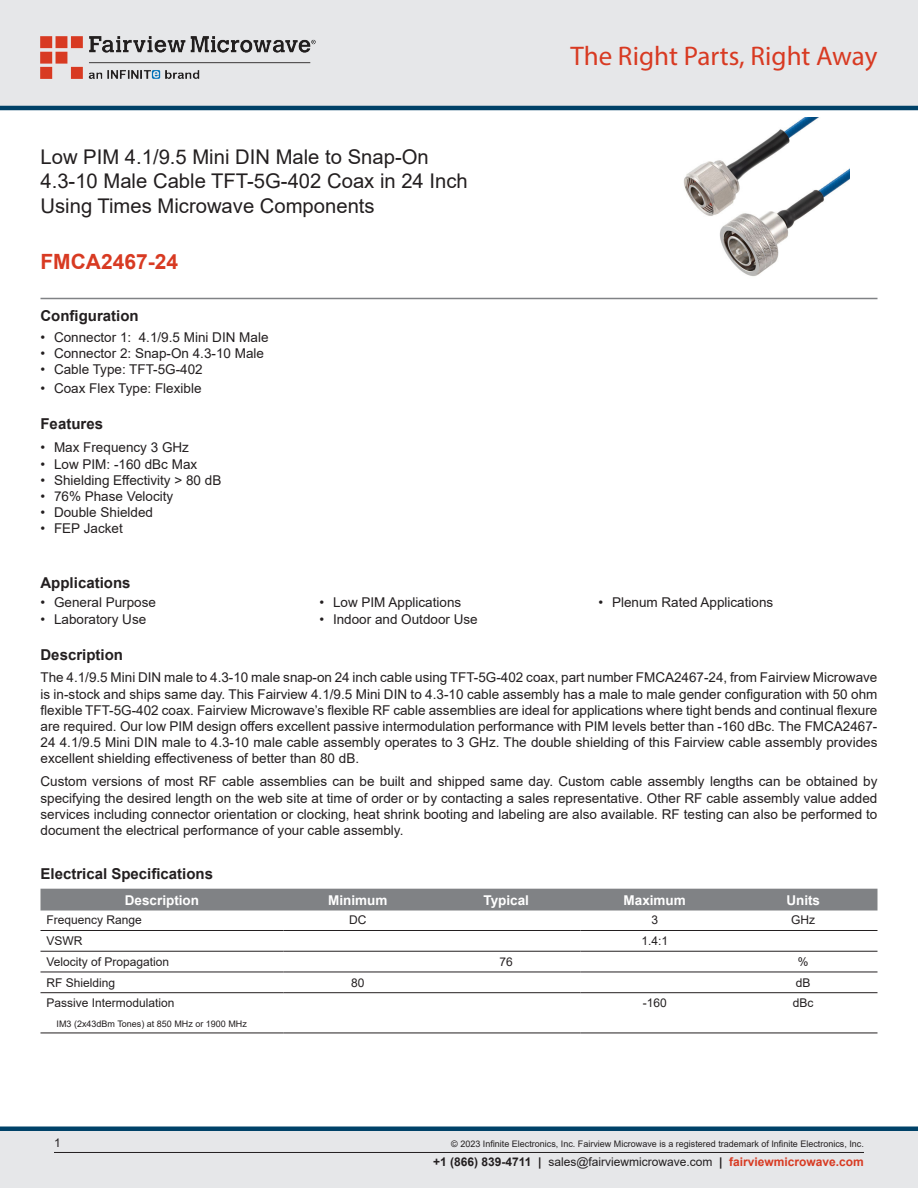
<style>
.page{position:relative;width:918px;height:1188px;background:#fff}
.page>*{position:absolute;margin:0;border:0;box-sizing:border-box;transform-origin:0 0}
.t1{font:27px "Myriad Pro";color:#d83a22}
.Branded_Part_No{font:700 21px "Arial";color:#d83a22}
.Web_Description_Para{font:20.25px/24.3px "Arial";color:#231f20}
.Head1{font:700 15px "Arial";color:#231f20}
.MarketingDescription{font:13.5px/16.2px "Arial";color:#231f20;text-align:justify}
.Table_Header{font:700 13.5px "Arial";color:#fff}
.Table-Body{font:12px "Arial";color:#231f20}
.Copyright_disclaimer{font:9px "Arial";color:#231f20}
.Table-Body-2{font:9px "Arial";color:#231f20}
.s1{font-weight:700}
.s2{font-weight:700;color:#d83a22}
</style>
<div class="page">
<div style="left:0;top:1131px;width:918px;height:57px;background:#e6e7e9"></div>
<div style="left:0;top:1126px;width:918px;height:5px;background:#004268"></div>
<div style="left:0;top:0;width:918px;height:108px;background:#e6e7e9"></div>
<hr style="left:0;top:106px;width:918px;height:4px;background:#004268">
<img style="left:40px;top:36px;width:276px;height:42px">
<hr style="left:54px;top:1152px;width:810px;height:1px;background:#231f20">
<hr style="left:40px;top:298px;width:838px;height:1px;background:#808285">
<img style="left:683px;top:117px;width:166px;height:160px">
<div style="left:40px;top:889px;width:838px;height:22px;background:#808285"></div>
<hr style="left:40px;top:930px;width:244px;height:1px;background:#231f20">
<hr style="left:284px;top:930px;width:148px;height:1px;background:#231f20">
<hr style="left:432px;top:930px;width:148px;height:1px;background:#231f20">
<hr style="left:580px;top:930px;width:149px;height:1px;background:#231f20">
<hr style="left:729px;top:930px;width:149px;height:1px;background:#231f20">
<hr style="left:40px;top:951px;width:244px;height:1px;background:#231f20">
<hr style="left:284px;top:951px;width:148px;height:1px;background:#231f20">
<hr style="left:432px;top:951px;width:148px;height:1px;background:#231f20">
<hr style="left:580px;top:951px;width:149px;height:1px;background:#231f20">
<hr style="left:729px;top:951px;width:149px;height:1px;background:#231f20">
<hr style="left:40px;top:972px;width:244px;height:1px;background:#231f20">
<hr style="left:284px;top:972px;width:148px;height:1px;background:#231f20">
<hr style="left:432px;top:972px;width:148px;height:1px;background:#231f20">
<hr style="left:580px;top:972px;width:149px;height:1px;background:#231f20">
<hr style="left:729px;top:972px;width:149px;height:1px;background:#231f20">
<hr style="left:40px;top:992px;width:244px;height:1px;background:#231f20">
<hr style="left:284px;top:992px;width:148px;height:1px;background:#231f20">
<hr style="left:432px;top:992px;width:148px;height:1px;background:#231f20">
<hr style="left:580px;top:992px;width:149px;height:1px;background:#231f20">
<hr style="left:729px;top:992px;width:149px;height:1px;background:#231f20">
<hr style="left:40px;top:1033px;width:244px;height:1px;background:#231f20">
<hr style="left:284px;top:1033px;width:148px;height:1px;background:#231f20">
<hr style="left:432px;top:1033px;width:148px;height:1px;background:#231f20">
<hr style="left:580px;top:1033px;width:149px;height:1px;background:#231f20">
<hr style="left:729px;top:1033px;width:149px;height:1px;background:#231f20">
<h1 class="Web_Description_Para" style="left:40px;top:145px;width:429px">Low PIM 4.1/9.5 Mini DIN Male to Snap-On<br>4.3-10 Male Cable TFT-5G-402 Coax in 24 Inch<br>Using Times Microwave Components</h1>
<p class="Branded_Part_No" style="left:40px;top:247px;width:139px">FMCA2467-24</p>
<p class="Head1" style="left:40px;top:306px;width:100px">Configuration</p>
<p class="MarketingDescription" style="left:40px;top:329px;width:230px">• Connector 1: 4.1/9.5 Mini DIN Male</p>
<p class="MarketingDescription" style="left:40px;top:345px;width:225px">• Connector 2: Snap-On 4.3-10 Male</p>
<p class="MarketingDescription" style="left:40px;top:361px;width:164px">• Cable Type: TFT-5G-402</p>
<p class="MarketingDescription" style="left:40px;top:381px;width:163px">• Coax Flex Type: Flexible</p>
<p class="Head1" style="left:40px;top:414px;width:64px">Features</p>
<p class="MarketingDescription" style="left:40px;top:440px;width:150px">• Max Frequency 3 GHz</p>
<p class="MarketingDescription" style="left:40px;top:456px;width:158px">• Low PIM: -160 dBc Max</p>
<p class="MarketingDescription" style="left:40px;top:472px;width:182px">• Shielding Effectivity &gt; 80 dB</p>
<p class="MarketingDescription" style="left:40px;top:488px;width:134px">• 76% Phase Velocity</p>
<p class="MarketingDescription" style="left:40px;top:504px;width:114px">• Double Shielded</p>
<p class="MarketingDescription" style="left:40px;top:521px;width:84px">• FEP Jacket</p>
<p class="Head1" style="left:40px;top:572px;width:92px">Applications</p>
<p class="MarketingDescription" style="left:40px;top:594px;width:117px">• General Purpose</p>
<p class="MarketingDescription" style="left:40px;top:611px;width:107px">• Laboratory Use</p>
<p class="MarketingDescription" style="left:320px;top:594px;width:143px">• Low PIM Applications</p>
<p class="MarketingDescription" style="left:320px;top:611px;width:160px">• Indoor and Outdoor Use</p>
<h1 class="t1" style="left:571px;top:39px;width:308px">The Right Parts, Right Away</h1>
<p class="MarketingDescription" style="left:598px;top:594px;width:176px">• Plenum Rated Applications</p>
<p class="Head1" style="left:40px;top:644px;width:84px">Description</p>
<p class="MarketingDescription" style="left:40px;top:670px;width:838px">The 4.1/9.5 Mini DIN male to 4.3-10 male snap-on 24 inch cable using TFT-5G-402 coax, part number FMCA2467-24, from Fairview Microwave is in-stock and ships same day. This Fairview 4.1/9.5 Mini DIN to 4.3-10 cable assembly has a male to male gender configuration with 50 ohm flexible TFT-5G-402 coax. Fairview Microwave’s flexible RF cable assemblies are ideal for applications where tight bends and continual flexure are required. Our low PIM design offers excellent passive intermodulation performance with PIM levels better than -160 dBc. The FMCA2467- 24 4.1/9.5 Mini DIN male to 4.3-10 male cable assembly operates to 3 GHz. The double shielding of this Fairview cable assembly provides excellent shielding effectiveness of better than 80 dB.</p>
<p class="MarketingDescription" style="left:40px;top:774px;width:838px">Custom versions of most RF cable assemblies can be built and shipped same day. Custom cable assembly lengths can be obtained by specifying the desired length on the web site at time of order or by contacting a sales representative. Other RF cable assembly value added services including connector orientation or clocking, heat shrink booting and labeling are also available. RF testing can also be performed to document the electrical performance of your cable assembly.</p>
<p class="Head1" style="left:40px;top:863px;width:174px">Electrical Specifications</p>
<p class="Table_Header" style="left:125px;top:890px;width:76px">Description</p>
<p class="Table_Header" style="left:328px;top:890px;width:61px">Minimum</p>
<p class="Table_Header" style="left:483px;top:890px;width:47px">Typical</p>
<p class="Table_Header" style="left:624px;top:890px;width:64px">Maximum</p>
<p class="Table_Header" style="left:786px;top:890px;width:35px">Units</p>
<p class="Table-Body" style="left:46px;top:912px;width:97px">Frequency Range</p>
<p class="Table-Body" style="left:349px;top:912px;width:19px">DC</p>
<p class="Table-Body" style="left:651px;top:912px;width:8px">3</p>
<p class="Table-Body" style="left:791px;top:912px;width:25px">GHz</p>
<p class="Table-Body" style="left:46px;top:933px;width:37px">VSWR</p>
<p class="Table-Body" style="left:641px;top:933px;width:28px">1.4:1</p>
<p class="Table-Body" style="left:46px;top:953px;width:124px">Velocity of Propagation</p>
<p class="Table-Body" style="left:500px;top:953px;width:15px">76</p>
<p class="Table-Body" style="left:798px;top:953px;width:12px">%</p>
<p class="Table-Body" style="left:46px;top:974px;width:70px">RF Shielding</p>
<p class="Table-Body" style="left:351px;top:974px;width:15px">80</p>
<p class="Table-Body" style="left:796px;top:974px;width:16px">dB</p>
<p class="Table-Body" style="left:46px;top:995px;width:130px">Passive Intermodulation</p>
<p class="Table-Body-2" style="left:57px;top:1018px;width:192px">IM3 (2x43dBm Tones) at 850 MHz or 1900 MHz</p>
<p class="Table-Body" style="left:643px;top:995px;width:26px">-160</p>
<p class="Table-Body" style="left:793px;top:995px;width:22px">dBc</p>
<p class="Table-Body" style="left:54px;top:1135px;width:8px">1</p>
<p class="Copyright_disclaimer" style="left:451px;top:1138px;width:414px">© 2023 Infinite Electronics, Inc. Fairview Microwave is a registered trademark of Infinite Electronics, Inc.</p>
<p class="Table-Body" style="left:433px;top:1153px;width:432px"><span class="s1">+1 (866) 839-4711 |</span> sales@fairviewmicrowave.com <span class="s1">|</span> <span class="s2">fairviewmicrowave.com</span></p>
</div>
